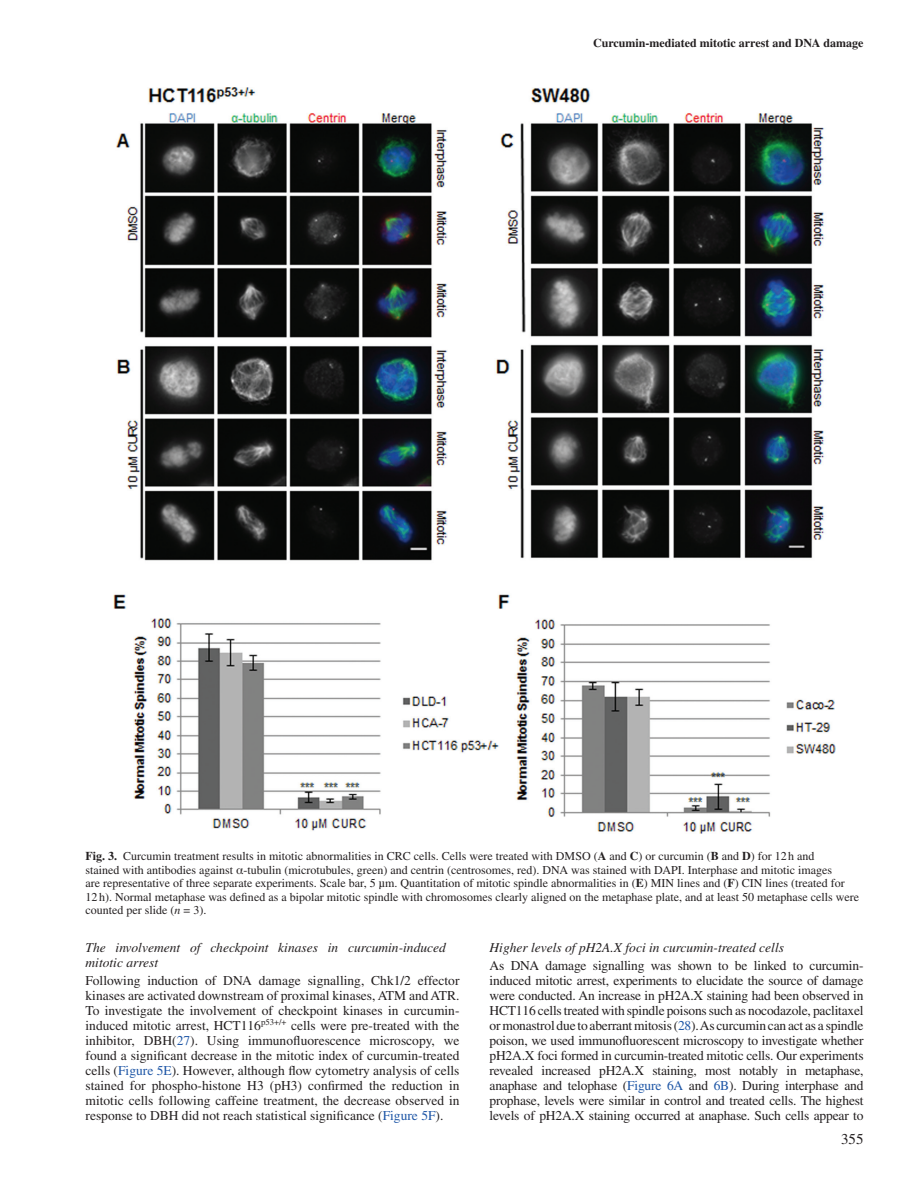
<style>
.page{position:relative;width:919px;height:1187px;background:#fff}
.page>*{position:absolute;margin:0;border:0;box-sizing:border-box;transform-origin:0 0}
.t1{font:15px "Times LT Std";color:#231f20}
.t2{font:13.5px/15px "Times LT Std";letter-spacing:-.005em;color:#231f20;text-align:justify}
.t3{font:italic 13.5px/15px "Times LT Std";color:#231f20}
.t4{font:12px/13.5px "Times LT Std";color:#231f20}
.t5{font:700 12px "Times LT Std";color:#231f20}
.s1{font-weight:700}
.s2{font-family:"Gandhari Unicode"}
.s3{font-style:italic}
.s4{color:#1e56a6}
</style>
<div class="page">
<img style="left:114px;top:87px;width:721px;height:746px">
<p class="t5" style="left:593px;top:36px;width:272px">Curcumin-mediated mitotic arrest and DNA damage</p>
<p class="t4" style="left:85px;top:849px;width:775px"><span class="s1">Fig. 3.</span> Curcumin treatment results in mitotic abnormalities in CRC cells. Cells were treated with DMSO (<span class="s1">A</span> and <span class="s1">C</span>) or curcumin (<span class="s1">B</span> and <span class="s1">D</span>) for 12 h and<br>stained with antibodies against <span class="s2">α</span>-tubulin (microtubules, green) and centrin (centrosomes, red). DNA was stained with DAPI. Interphase and mitotic images<br>are representative of three separate experiments. Scale bar, 5 <span class="s2">µ</span>m. Quantitation of mitotic spindle abnormalities in (<span class="s1">E</span>) MIN lines and (<span class="s1">F</span>) CIN lines (treated for 12h). Normal metaphase was defined as a bipolar mitotic spindle with chromosomes clearly aligned on the metaphase plate, and at least 50 metaphase cells were counted per slide (<span class="s3">n</span> = 3).</p>
<p class="t3" style="left:85px;top:939px;width:362px">The involvement of checkpoint kinases in curcumin-induced mitotic arrest</p>
<p class="t2" style="left:85px;top:972px;width:375px">Following induction of DNA damage signalling, Chk1/2 effector kinases are activated downstream of proximal kinases, ATM and ATR.<br>To investigate the involvement of checkpoint kinases in curcumin&shy;induced mitotic arrest, HCT116<sup>p53+/+</sup> cells were pre-treated with the inhibitor, DBH(<span class="s4">27</span>). Using immunofluorescence microscopy, we found a significant decrease in the mitotic index of curcumin-treated cells (<span class="s4">Figure 5E</span>). However, although flow cytometry analysis of cells stained for phospho-histone H3 (pH3) confirmed the reduction in mitotic cells following caffeine treatment, the decrease observed in response to DBH did not reach statistical significance (<span class="s4">Figure 5F</span>).</p>
<p class="t3" style="left:489px;top:939px;width:296px">Higher levels of pH2A.X foci in curcumin-treated cells</p>
<p class="t2" style="left:489px;top:957px;width:375px">As DNA damage signalling was shown to be linked to curcumin&shy;induced mitotic arrest, experiments to elucidate the source of damage were conducted. An increase in pH2A.X staining had been observed in HCT116 cells treated with spindle poisons such as nocodazole, paclitaxel or monastrol due to aberrant mitosis (<span class="s4">28</span>). As curcumin can act as a spindle poison, we used immunofluorescent microscopy to investigate whether pH2A.X foci formed in curcumin-treated mitotic cells. Our experiments revealed increased pH2A.X staining, most notably in metaphase, anaphase and telophase (<span class="s4">Figure 6A</span> and <span class="s4">6B</span>). During interphase and prophase, levels were similar in control and treated cells. The highest levels of pH2A.X staining occurred at anaphase. Such cells appear to</p>
<p class="t1" style="left:840px;top:1130px;width:24px">355</p>
</div>
